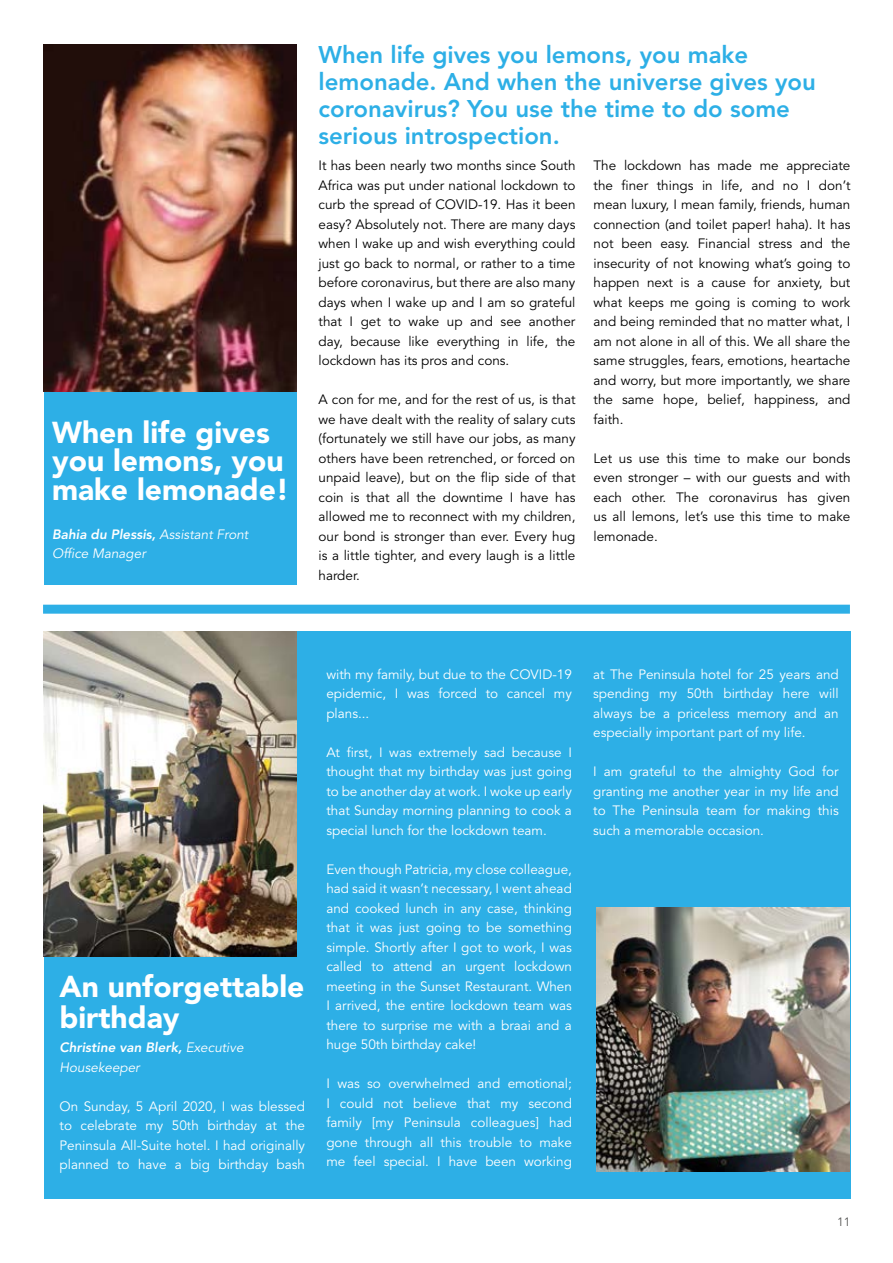
<style>
.page{position:relative;width:893px;height:1263px;background:#fff}
.page>*{position:absolute;margin:0;border:0;box-sizing:border-box;transform-origin:0 0}
.t1{font:900 30px/28.5px "Avenir LT Std";color:#fff}
.t2{font:800 24px/27px "Avenir LT Std";color:#2dafe6}
.t3{font:13.5px/19.5px "Avenir LT Std";color:#000;text-align:justify}
.t4{font:13.5px/19.5px "Avenir LT Std";color:#fff;text-align:justify}
.t5{font:italic 13.5px/19.5px "Avenir LT Std";color:#fff}
.t6{font:12px "Avenir LT Std";color:#575756}
.s1{font-weight:800}
</style>
<div class="page">
<div style="left:44px;top:44px;width:252px;height:541px;background:#2dafe6"></div>
<div style="left:44px;top:631px;width:806px;height:568px;background:#2dafe6"></div>
<img style="left:44px;top:44px;width:253px;height:347px">
<img style="left:44px;top:631px;width:253px;height:326px">
<img style="left:597px;top:908px;width:253px;height:263px">
<div style="left:43px;top:605px;width:807px;height:9px;background:#2dafe6"></div>
<h1 class="t1" style="left:52px;top:418px;width:239px">When life gives you lemons, you make lemonade!</h1>
<p class="t5" style="left:52px;top:525px;width:198px"><span class="s1">Bahia du Plessis,</span> Assistant Front<br>Office Manager</p>
<h2 class="t2" style="left:319px;top:41px;width:499px">When life gives you lemons, you make lemonade. And when the universe gives you coronavirus? You use the time to do some serious introspection.</h2>
<p class="t3" style="left:319px;top:156px;width:258px">It has been nearly two months since South Africa was put under national lockdown to curb the spread of COVID-19. Has it been easy? Absolutely not. There are many days when I wake up and wish everything could just go back to normal, or rather to a time before coronavirus, but there are also many days when I wake up and I am so grateful that I get to wake up and see another day, because like everything in life, the lockdown has its pros and cons.</p>
<p class="t3" style="left:319px;top:390px;width:258px">A con for me, and for the rest of us, is that we have dealt with the reality of salary cuts (fortunately we still have our jobs, as many others have been retrenched, or forced on unpaid leave), but on the flip side of that coin is that all the downtime I have has allowed me to reconnect with my children, our bond is stronger than ever. Every hug is a little tighter, and every laugh is a little harder.</p>
<p class="t3" style="left:593px;top:156px;width:258px">The lockdown has made me appreciate the finer things in life, and no I don’t mean luxury, I mean family, friends, human connection (and toilet paper! haha). It has not been easy. Financial stress and the insecurity of not knowing what’s going to happen next is a cause for anxiety, but what keeps me going is coming to work and being reminded that no matter what, I am not alone in all of this. We all share the same struggles, fears, emotions, heartache and worry, but more importantly, we share the same hope, belief, happiness, and faith.</p>
<p class="t3" style="left:593px;top:449px;width:258px">Let us use this time to make our bonds even stronger – with our guests and with each other. The coronavirus has given us all lemons, let’s use this time to make lemonade.</p>
<h1 class="t1" style="left:60px;top:970px;width:246px;line-height:31.5px">An unforgettable birthday</h1>
<p class="t5" style="left:60px;top:1038px;width:186px"><span class="s1">Christine van Blerk,</span> Executive<br>Housekeeper</p>
<p class="t4" style="left:60px;top:1096px;width:247px">On Sunday, 5 April 2020, I was blessed to celebrate my 50th birthday at the Peninsula All-Suite hotel. I had originally planned to have a big birthday bash</p>
<p class="t4" style="left:326px;top:665px;width:247px">with my family, but due to the COVID-19 epidemic, I was forced to cancel my plans...</p>
<p class="t4" style="left:326px;top:743px;width:247px">At first, I was extremely sad because I thought that my birthday was just going to be another day at work. I woke up early that Sunday morning planning to cook a special lunch for the lockdown team.</p>
<p class="t4" style="left:326px;top:860px;width:247px">Even though Patricia, my close colleague, had said it wasn’t necessary, I went ahead and cooked lunch in any case, thinking that it was just going to be something simple. Shortly after I got to work, I was called to attend an urgent lockdown meeting in the Sunset Restaurant. When I arrived, the entire lockdown team was there to surprise me with a braai and a huge 50th birthday cake!</p>
<p class="t4" style="left:326px;top:1074px;width:247px">I was so overwhelmed and emotional; I could not believe that my second family [my Peninsula colleagues] had gone through all this trouble to make me feel special. I have been working</p>
<p class="t4" style="left:593px;top:665px;width:247px">at The Peninsula hotel for 25 years and spending my 50th birthday here will always be a priceless memory and an especially important part of my life.</p>
<p class="t4" style="left:593px;top:762px;width:247px">I am grateful to the almighty God for granting me another year in my life and to The Peninsula team for making this such a memorable occasion.</p>
<p class="t6" style="left:837px;top:1215px;width:15px">11</p>
</div>
